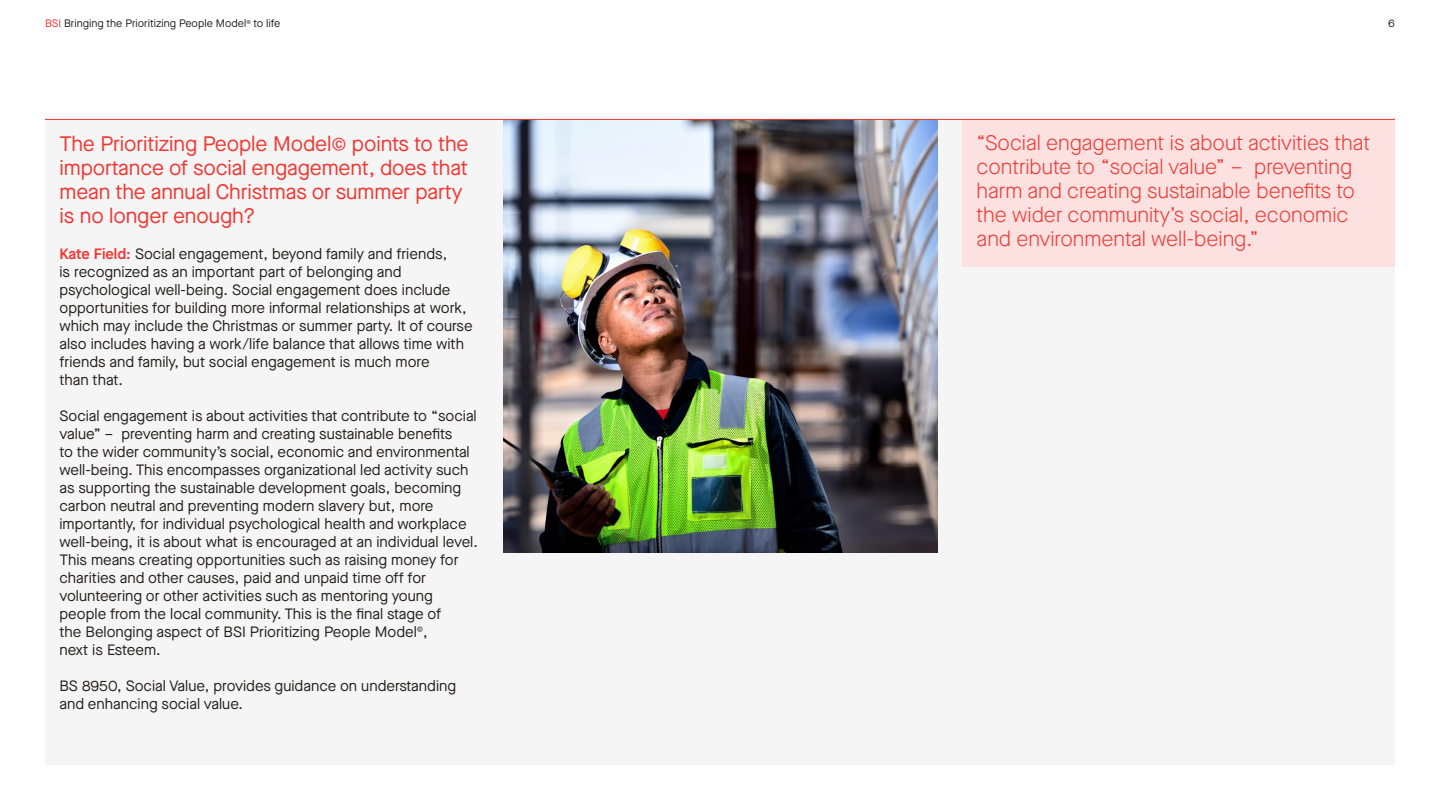
<style>
.page{position:relative;width:1440px;height:810px;background:#fff}
.page>*{position:absolute;margin:0;border:0;box-sizing:border-box;transform-origin:0 0}
.t1{font:300 21px/24px "Maison Neue";color:#f03732}
.t2{font:21px/24px "Maison Neue";letter-spacing:-.005em;color:#f03732}
.t3{font:15px/18px "Maison Neue";color:#241f1f}
.t4{font:10.88px "Maison Neue";color:#241f1f}
.s1{color:#f03732}
.s2{font-weight:600;color:#f03732}
</style>
<div class="page">
<div style="left:45px;top:119px;width:1350px;height:646px;background:#f6f5f5"></div>
<img style="left:504px;top:120px;width:433px;height:433px">
<div style="left:962px;top:120px;width:433px;height:147px;background:#fde1e0"></div>
<hr style="left:45px;top:119px;width:1350px;height:1px;background:#f03732">
<p class="t4" style="left:45px;top:16px;width:237px"><span class="s1">BSI</span> Bringing the Prioritizing People Model<sup>©</sup> to life</p>
<h1 class="t2" style="left:60px;top:132px;width:411px">The Prioritizing People Model© points to the importance of social engagement, does that mean the annual Christmas or summer party is no longer enough?</h1>
<p class="t3" style="left:60px;top:245px;width:415px"><span class="s2">Kate Field:</span> Social engagement, beyond family and friends,<br>is recognized as an important part of belonging and psychological well-being. Social engagement does include opportunities for building more informal relationships at work, which may include the Christmas or summer party. It of course also includes having a work/life balance that allows time with friends and family, but social engagement is much more<br>than that.</p>
<p class="t3" style="left:60px;top:407px;width:420px">Social engagement is about activities that contribute to “social value” – preventing harm and creating sustainable benefits<br>to the wider community’s social, economic and environmental well-being. This encompasses organizational led activity such as supporting the sustainable development goals, becoming carbon neutral and preventing modern slavery but, more importantly, for individual psychological health and workplace well-being, it is about what is encouraged at an individual level.<br>This means creating opportunities such as raising money for charities and other causes, paid and unpaid time off for volunteering or other activities such as mentoring young people from the local community. This is the final stage of<br>the Belonging aspect of BSI Prioritizing People Model<sup>©</sup>,<br>next is Esteem.</p>
<p class="t3" style="left:60px;top:677px;width:398px">BS 8950, Social Value, provides guidance on understanding and enhancing social value.</p>
<p class="t4" style="left:1388px;top:16px;width:8px">6</p>
<h1 class="t1" style="left:977px;top:131px;width:395px">“Social engagement is about activities that contribute to “social value” – preventing harm and creating sustainable benefits to the wider community’s social, economic and environmental well-being.”</h1>
</div>
